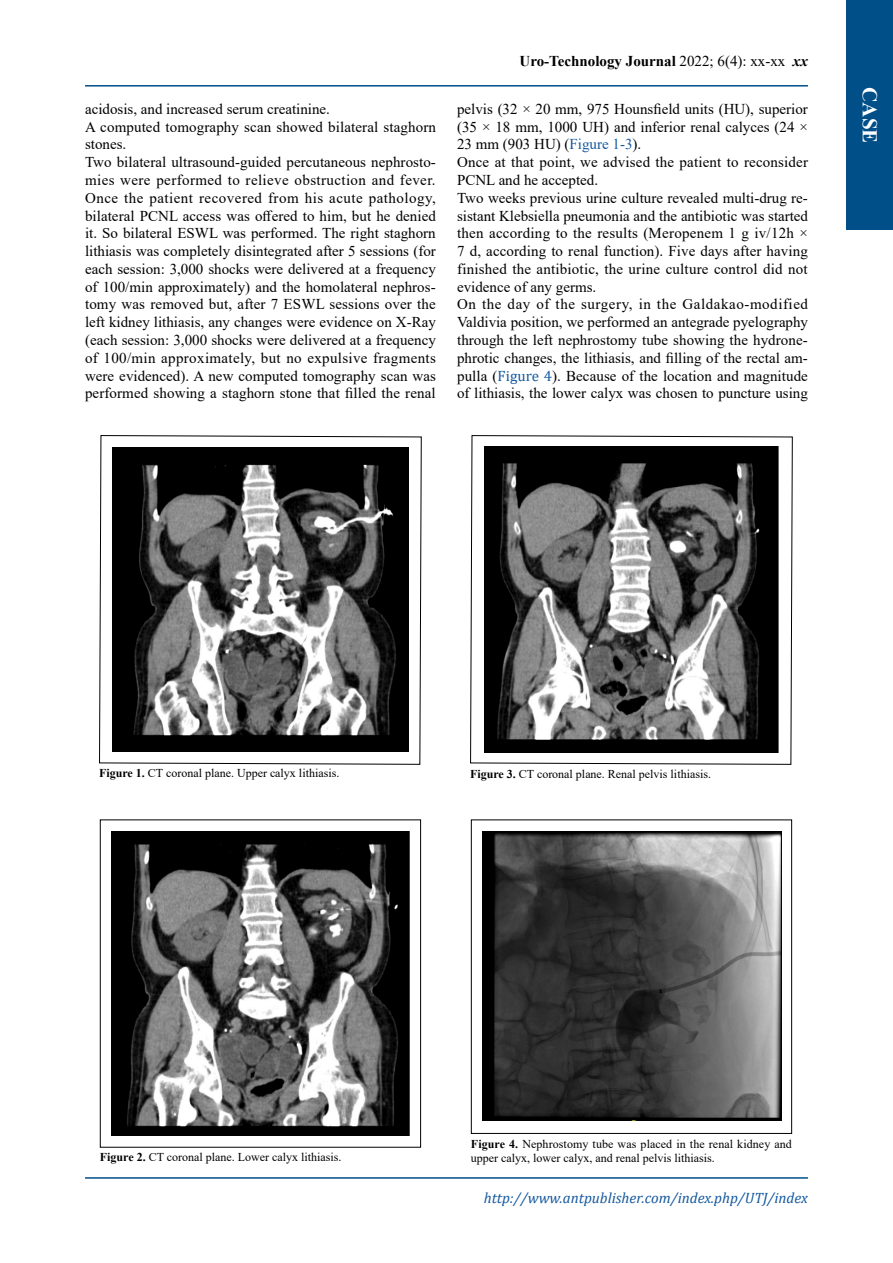
<style>
.page{position:relative;width:893px;height:1263px;background:#fff}
.page>*{position:absolute;margin:0;border:0;box-sizing:border-box;transform-origin:0 0}
.t1{font:700 21px "Times New Roman";color:#fff}
.t2{font:15px/17.7px "Times New Roman";letter-spacing:.005em;color:#000}
.t3{font:italic 15px "Cambria";color:#15599f}
.t4{font:700 15px "Times New Roman";color:#000}
.t5{font:12px/14.4px "Times New Roman";color:#000}
.s1{font-weight:400}
.s2{font-style:italic}
.s3{color:#15599f}
.s4{font-family:"Cambria";color:#15599f}
.s5{font-weight:700}
</style>
<div class="page">
<hr style="left:85px;top:85px;width:723px;height:2px;background:#004f88">
<hr style="left:85px;top:1177px;width:723px;height:2px;background:#004f88">
<div style="left:846px;top:0;width:47px;height:230px;background:#004f88"></div>
<div style="left:100px;top:819px;width:321px;height:328px;border:1px solid #000"></div>
<svg style="left:99px;top:435px;width:323px;height:330px"></svg>
<div style="left:471px;top:819px;width:321px;height:315px;border:1px solid #000"></div>
<svg style="left:470px;top:435px;width:323px;height:330px"></svg>
<img style="left:112px;top:448px;width:296px;height:304px">
<img style="left:485px;top:446px;width:294px;height:307px">
<img style="left:111px;top:831px;width:299px;height:304px">
<img style="left:483px;top:831px;width:298px;height:290px">
<p class="t2" style="left:85px;top:100px;width:352px">acidosis, and increased serum creatinine.<br>A computed tomography scan showed bilateral staghorn stones.<br>Two bilateral ultrasound-guided percutaneous nephrosto&shy;mies were performed to relieve obstruction and fever.<br>Once the patient recovered from his acute pathology, bilateral PCNL access was offered to him, but he denied it. So bilateral ESWL was performed. The right staghorn lithiasis was completely disintegrated after 5 sessions (for each session: 3,000 shocks were delivered at a frequency of 100/min approximately) and the homolateral nephros&shy;tomy was removed but, after 7 ESWL sessions over the left kidney lithiasis, any changes were evidence on X-Ray (each session: 3,000 shocks were delivered at a frequency of 100/min approximately, but no expulsive fragments were evidenced). A new computed tomography scan was performed showing a staghorn stone that filled the renal</p>
<p class="t4" style="left:520px;top:50px;width:290px">Uro-Technology Journal <span class="s1">2022; 6(4): xx-xx</span> <span class="s2">xx</span></p>
<p class="t2" style="left:457px;top:100px;width:352px">pelvis (32 × 20 mm, 975 Hounsfield units (HU), superior (35 × 18 mm, 1000 UH) and inferior renal calyces (24 × 23 mm (903 HU) (<span class="s3">Figure 1-3</span>).<br>Once at that point, we advised the patient to reconsider PCNL and he accepted.<br>Two weeks previous urine culture revealed multi-drug re&shy;sistant Klebsiella pneumonia and the antibiotic was started then according to the results (Meropenem 1 g iv/12h × 7 d, according to renal function). Five days after having finished the antibiotic, the urine culture control did not evidence of any germs.<br>On the day of the surgery, in the Galdakao-modified Valdivia position, we performed an antegrade pyelography through the left nephrostomy tube showing the hydrone&shy;phrotic changes, the lithiasis, and filling of the rectal am&shy;pulla (<span class="s4">Figure 4</span>). Because of the location and magnitude of lithiasis, the lower calyx was chosen to puncture using</p>
<h1 class="t1" style="left:885px;top:87px;width:58px;rotate:90deg">CASE</h1>
<p class="t5" style="left:99px;top:765px;width:242px"><span class="s5">Figure 1.</span> CT coronal plane. Upper calyx lithiasis.</p>
<p class="t5" style="left:470px;top:766px;width:242px"><span class="s5">Figure 3.</span> CT coronal plane. Renal pelvis lithiasis.</p>
<p class="t5" style="left:100px;top:1150px;width:243px"><span class="s5">Figure 2.</span> CT coronal plane. Lower calyx lithiasis.</p>
<p class="t5" style="left:471px;top:1136px;width:322px"><span class="s5">Figure 4.</span> Nephrostomy tube was placed in the renal kidney and upper calyx, lower calyx, and renal pelvis lithiasis.</p>
<p class="t3" style="left:484px;top:1187px;width:326px">http://www.antpublisher.com/index.php/UTJ/index</p>
</div>
